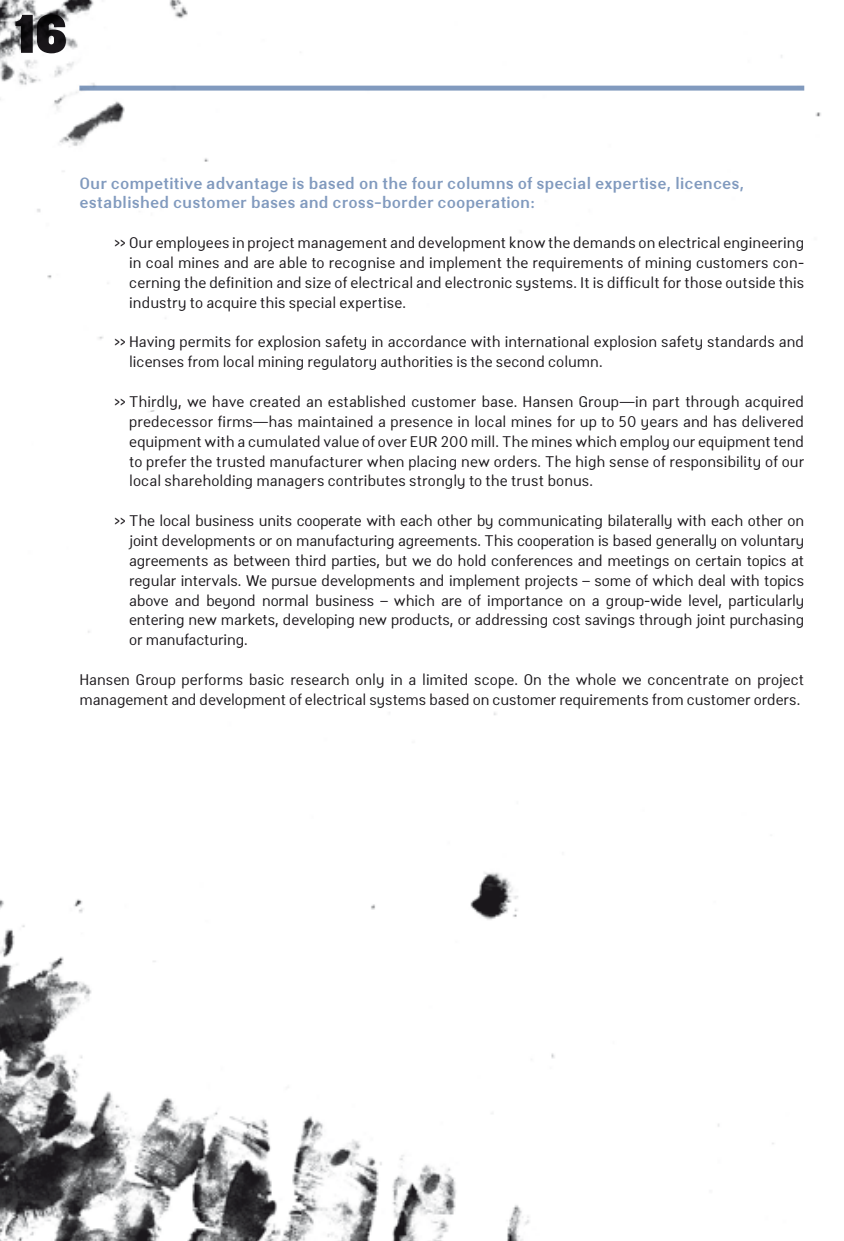
<style>
.page{position:relative;width:844px;height:1241px;background:#fff}
.page>*{position:absolute;margin:0;border:0;box-sizing:border-box;transform-origin:0 0}
.t1{font:52.5px "Malmo Sans Headline";color:#1a171b}
.t2{font:700 15.75px/19.8px "Malmo Sans";letter-spacing:.005em;color:#819abe}
.t3{font:14.88px/19.8px "Malmo Sans";color:#1a171b;text-align:justify}
</style>
<div class="page">
<img style="left:0;top:0;width:821px;height:1240px">
<h1 class="t1" style="left:15px;top:-1px;width:54px">16</h1>
<p class="t2" style="left:79px;top:173px;width:666px">Our competitive advantage is based on the four columns of special expertise, licences, established customer bases and cross-border cooperation:</p>
<p class="t3" style="left:129px;top:233px;width:676px;text-indent:-15px">&gt;&gt; Our employees in project management and development know the demands on electrical engineering in coal mines and are able to recognise and implement the requirements of mining customers con&shy;cerning the definition and size of electrical and electronic systems. It is difficult for those outside this industry to acquire this special expertise.</p>
<p class="t3" style="left:129px;top:332px;width:676px;text-indent:-15px">&gt;&gt; Having permits for explosion safety in accordance with international explosion safety standards and licenses from local mining regulatory authorities is the second column.</p>
<p class="t3" style="left:129px;top:391px;width:676px;text-indent:-15px">&gt;&gt; Thirdly, we have created an established customer base. Hansen Group—in part through acquired predecessor firms—has maintained a presence in local mines for up to 50 years and has delivered equipment with a cumulated value of over EUR 200 mill. The mines which employ our equipment tend to prefer the trusted manufacturer when placing new orders. The high sense of responsibility of our local shareholding managers contributes strongly to the trust bonus.</p>
<p class="t3" style="left:129px;top:511px;width:676px;text-indent:-15px">&gt;&gt; The local business units cooperate with each other by communicating bilaterally with each other on joint developments or on manufacturing agreements. This cooperation is based generally on voluntary agreements as between third parties, but we do hold conferences and meetings on certain topics at regular intervals. We pursue developments and implement projects – some of which deal with topics above and beyond normal business – which are of importance on a group-wide level, particularly entering new markets, developing new products, or addressing cost savings through joint purchasing or manufacturing.</p>
<p class="t3" style="left:79px;top:669px;width:726px">Hansen Group performs basic research only in a limited scope. On the whole we concentrate on project management and development of electrical systems based on customer requirements from customer orders.</p>
</div>
